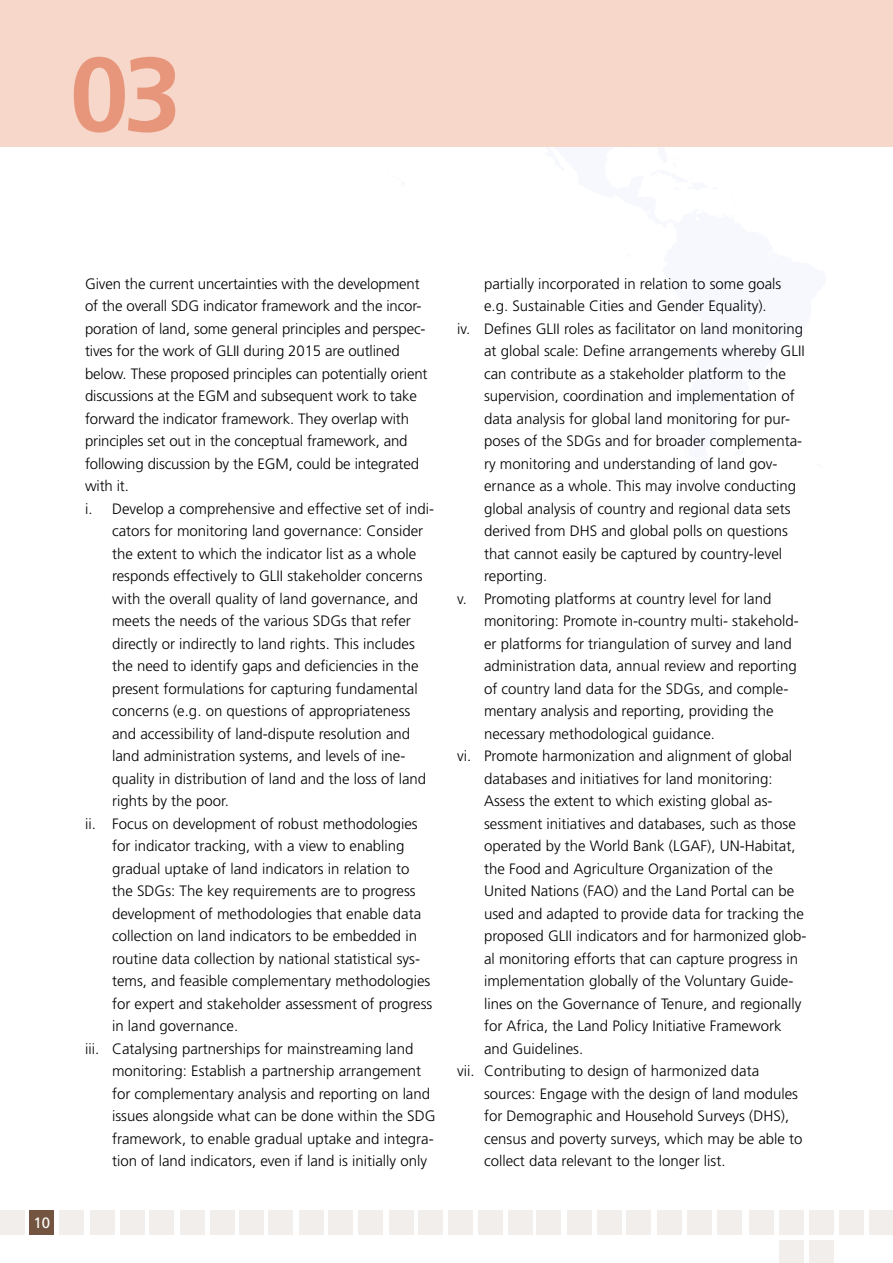
<style>
.page{position:relative;width:893px;height:1263px;background:#fff}
.page>*{position:absolute;margin:0;border:0;box-sizing:border-box;transform-origin:0 0}
.t1{font:700 105px "Frutiger";color:#e7967b}
.t2{font:300 15px "Frutiger";color:#000}
.t3{font:15px "Frutiger";color:#fff}
</style>
<div class="page">
<div style="left:0;top:1210px;width:25px;height:25px;background:#f2eeec"></div>
<div style="left:180px;top:1210px;width:25px;height:25px;background:#f2eeec"></div>
<div style="left:389px;top:1210px;width:24px;height:25px;background:#f2eeec"></div>
<div style="left:657px;top:1210px;width:25px;height:25px;background:#f2eeec"></div>
<div style="left:210px;top:1210px;width:25px;height:25px;background:#f2eeec"></div>
<div style="left:478px;top:1210px;width:25px;height:25px;background:#f2eeec"></div>
<div style="left:418px;top:1210px;width:25px;height:25px;background:#f2eeec"></div>
<div style="left:687px;top:1210px;width:25px;height:25px;background:#f2eeec"></div>
<div style="left:59px;top:1210px;width:25px;height:25px;background:#f2eeec"></div>
<div style="left:268px;top:1210px;width:25px;height:25px;background:#f2eeec"></div>
<div style="left:536px;top:1210px;width:25px;height:25px;background:#f2eeec"></div>
<div style="left:239px;top:1210px;width:25px;height:25px;background:#f2eeec"></div>
<div style="left:508px;top:1210px;width:25px;height:25px;background:#f2eeec"></div>
<div style="left:448px;top:1210px;width:25px;height:25px;background:#f2eeec"></div>
<div style="left:717px;top:1210px;width:24px;height:25px;background:#f2eeec"></div>
<div style="left:90px;top:1210px;width:25px;height:25px;background:#f2eeec"></div>
<div style="left:299px;top:1210px;width:24px;height:25px;background:#f2eeec"></div>
<div style="left:567px;top:1210px;width:25px;height:25px;background:#f2eeec"></div>
<div style="left:120px;top:1210px;width:24px;height:25px;background:#f2eeec"></div>
<div style="left:328px;top:1210px;width:25px;height:25px;background:#f2eeec"></div>
<div style="left:597px;top:1210px;width:25px;height:25px;background:#f2eeec"></div>
<div style="left:149px;top:1210px;width:25px;height:25px;background:#f2eeec"></div>
<div style="left:358px;top:1210px;width:25px;height:25px;background:#f2eeec"></div>
<div style="left:626px;top:1210px;width:25px;height:25px;background:#f2eeec"></div>
<div style="left:749px;top:1210px;width:25px;height:25px;background:#f2eeec"></div>
<div style="left:779px;top:1210px;width:25px;height:25px;background:#f2eeec"></div>
<div style="left:779px;top:1240px;width:25px;height:23px;background:#f2eeec"></div>
<div style="left:809px;top:1210px;width:24px;height:25px;background:#f2eeec"></div>
<div style="left:809px;top:1240px;width:24px;height:23px;background:#f2eeec"></div>
<div style="left:840px;top:1210px;width:24px;height:25px;background:#f2eeec"></div>
<div style="left:869px;top:1210px;width:24px;height:25px;background:#f2eeec"></div>
<div style="left:30px;top:1210px;width:24px;height:25px;background:#725440"></div>
<div style="left:0;top:0;width:893px;height:147px;background:#f6d7ca"></div>
<h1 class="t1" style="left:70px;top:33px;width:113px">03</h1>
<p class="t3" style="left:33px;top:1214px;width:18px">10</p>
<p class="t2" style="left:85px;top:275px;width:336px">Given the current uncertainties with the development</p>
<p class="t2" style="left:85px;top:298px;width:338px">of the overall SDG indicator framework and the incor-</p>
<p class="t2" style="left:85px;top:320px;width:342px">poration of land, some general principles and perspec-</p>
<p class="t2" style="left:85px;top:343px;width:316px">tives for the work of GLII during 2015 are outlined</p>
<p class="t2" style="left:85px;top:365px;width:344px">below. These proposed principles can potentially orient</p>
<p class="t2" style="left:85px;top:388px;width:333px">discussions at the EGM and subsequent work to take</p>
<p class="t2" style="left:85px;top:410px;width:326px">forward the indicator framework. They overlap with</p>
<p class="t2" style="left:85px;top:433px;width:324px">principles set out in the conceptual framework, and</p>
<p class="t2" style="left:85px;top:455px;width:336px">following discussion by the EGM, could be integrated</p>
<p class="t2" style="left:85px;top:478px;width:45px">with it.</p>
<p class="t2" style="left:85px;top:500px;width:350px">i. Develop a comprehensive and effective set of indi-</p>
<p class="t2" style="left:112px;top:523px;width:313px">cators for monitoring land governance: Consider</p>
<p class="t2" style="left:112px;top:545px;width:306px">the extent to which the indicator list as a whole</p>
<p class="t2" style="left:112px;top:568px;width:312px">responds effectively to GLII stakeholder concerns</p>
<p class="t2" style="left:112px;top:590px;width:308px">with the overall quality of land governance, and</p>
<p class="t2" style="left:112px;top:613px;width:300px">meets the needs of the various SDGs that refer</p>
<p class="t2" style="left:112px;top:635px;width:304px">directly or indirectly to land rights. This includes</p>
<p class="t2" style="left:112px;top:658px;width:308px">the need to identify gaps and deficiencies in the</p>
<p class="t2" style="left:112px;top:680px;width:307px">present formulations for capturing fundamental</p>
<p class="t2" style="left:112px;top:703px;width:300px">concerns (e.g. on questions of appropriateness</p>
<p class="t2" style="left:112px;top:725px;width:300px">and accessibility of land-dispute resolution and</p>
<p class="t2" style="left:112px;top:748px;width:295px">land administration systems, and levels of ine-</p>
<p class="t2" style="left:112px;top:770px;width:316px">quality in distribution of land and the loss of land</p>
<p class="t2" style="left:112px;top:793px;width:118px">rights by the poor.</p>
<p class="t2" style="left:85px;top:815px;width:334px">ii. Focus on development of robust methodologies</p>
<p class="t2" style="left:112px;top:838px;width:294px">for indicator tracking, with a view to enabling</p>
<p class="t2" style="left:112px;top:860px;width:299px">gradual uptake of land indicators in relation to</p>
<p class="t2" style="left:112px;top:883px;width:305px">the SDGs: The key requirements are to progress</p>
<p class="t2" style="left:112px;top:905px;width:311px">development of methodologies that enable data</p>
<p class="t2" style="left:112px;top:928px;width:307px">collection on land indicators to be embedded in</p>
<p class="t2" style="left:112px;top:950px;width:310px">routine data collection by national statistical sys-</p>
<p class="t2" style="left:112px;top:973px;width:320px">tems, and feasible complementary methodologies</p>
<p class="t2" style="left:112px;top:995px;width:322px">for expert and stakeholder assessment of progress</p>
<p class="t2" style="left:112px;top:1018px;width:128px">in land governance.</p>
<p class="t2" style="left:85px;top:1040px;width:330px">iii. Catalysing partnerships for mainstreaming land</p>
<p class="t2" style="left:112px;top:1063px;width:311px">monitoring: Establish a partnership arrangement</p>
<p class="t2" style="left:112px;top:1085px;width:320px">for complementary analysis and reporting on land</p>
<p class="t2" style="left:112px;top:1108px;width:325px">issues alongside what can be done within the SDG</p>
<p class="t2" style="left:112px;top:1130px;width:323px">framework, to enable gradual uptake and integra-</p>
<p class="t2" style="left:112px;top:1153px;width:317px">tion of land indicators, even if land is initially only</p>
<p class="t2" style="left:484px;top:275px;width:299px">partially incorporated in relation to some goals</p>
<p class="t2" style="left:484px;top:298px;width:284px">e.g. Sustainable Cities and Gender Equality).</p>
<p class="t2" style="left:457px;top:320px;width:347px">iv. Defines GLII roles as facilitator on land monitoring</p>
<p class="t2" style="left:484px;top:343px;width:322px">at global scale: Define arrangements whereby GLII</p>
<p class="t2" style="left:484px;top:365px;width:303px">can contribute as a stakeholder platform to the</p>
<p class="t2" style="left:484px;top:388px;width:312px">supervision, coordination and implementation of</p>
<p class="t2" style="left:484px;top:410px;width:307px">data analysis for global land monitoring for pur-</p>
<p class="t2" style="left:484px;top:433px;width:320px">poses of the SDGs and for broader complementa-</p>
<p class="t2" style="left:484px;top:455px;width:295px">ry monitoring and understanding of land gov-</p>
<p class="t2" style="left:484px;top:478px;width:313px">ernance as a whole. This may involve conducting</p>
<p class="t2" style="left:484px;top:500px;width:308px">global analysis of country and regional data sets</p>
<p class="t2" style="left:484px;top:523px;width:305px">derived from DHS and global polls on questions</p>
<p class="t2" style="left:484px;top:545px;width:300px">that cannot easily be captured by country-level</p>
<p class="t2" style="left:484px;top:568px;width:65px">reporting.</p>
<p class="t2" style="left:457px;top:590px;width:316px">v. Promoting platforms at country level for land</p>
<p class="t2" style="left:484px;top:613px;width:316px">monitoring: Promote in-country multi- stakehold-</p>
<p class="t2" style="left:484px;top:635px;width:309px">er platforms for triangulation of survey and land</p>
<p class="t2" style="left:484px;top:658px;width:314px">administration data, annual review and reporting</p>
<p class="t2" style="left:484px;top:680px;width:306px">of country land data for the SDGs, and comple-</p>
<p class="t2" style="left:484px;top:703px;width:291px">mentary analysis and reporting, providing the</p>
<p class="t2" style="left:484px;top:725px;width:232px">necessary methodological guidance.</p>
<p class="t2" style="left:457px;top:748px;width:337px">vi. Promote harmonization and alignment of global</p>
<p class="t2" style="left:484px;top:770px;width:290px">databases and initiatives for land monitoring:</p>
<p class="t2" style="left:484px;top:793px;width:290px">Assess the extent to which existing global as-</p>
<p class="t2" style="left:484px;top:815px;width:313px">sessment initiatives and databases, such as those</p>
<p class="t2" style="left:484px;top:838px;width:313px">operated by the World Bank (LGAF), UN-Habitat,</p>
<p class="t2" style="left:484px;top:860px;width:290px">the Food and Agriculture Organization of the</p>
<p class="t2" style="left:484px;top:883px;width:312px">United Nations (FAO) and the Land Portal can be</p>
<p class="t2" style="left:484px;top:905px;width:321px">used and adapted to provide data for tracking the</p>
<p class="t2" style="left:484px;top:928px;width:324px">proposed GLII indicators and for harmonized glob-</p>
<p class="t2" style="left:484px;top:950px;width:315px">al monitoring efforts that can capture progress in</p>
<p class="t2" style="left:484px;top:973px;width:311px">implementation globally of the Voluntary Guide-</p>
<p class="t2" style="left:484px;top:995px;width:319px">lines on the Governance of Tenure, and regionally</p>
<p class="t2" style="left:484px;top:1018px;width:299px">for Africa, the Land Policy Initiative Framework</p>
<p class="t2" style="left:484px;top:1040px;width:101px">and Guidelines.</p>
<p class="t2" style="left:457px;top:1063px;width:304px">vii. Contributing to design of harmonized data</p>
<p class="t2" style="left:484px;top:1085px;width:315px">sources: Engage with the design of land modules</p>
<p class="t2" style="left:484px;top:1108px;width:307px">for Demographic and Household Surveys (DHS),</p>
<p class="t2" style="left:484px;top:1130px;width:320px">census and poverty surveys, which may be able to</p>
<p class="t2" style="left:484px;top:1153px;width:243px">collect data relevant to the longer list.</p>
</div>
